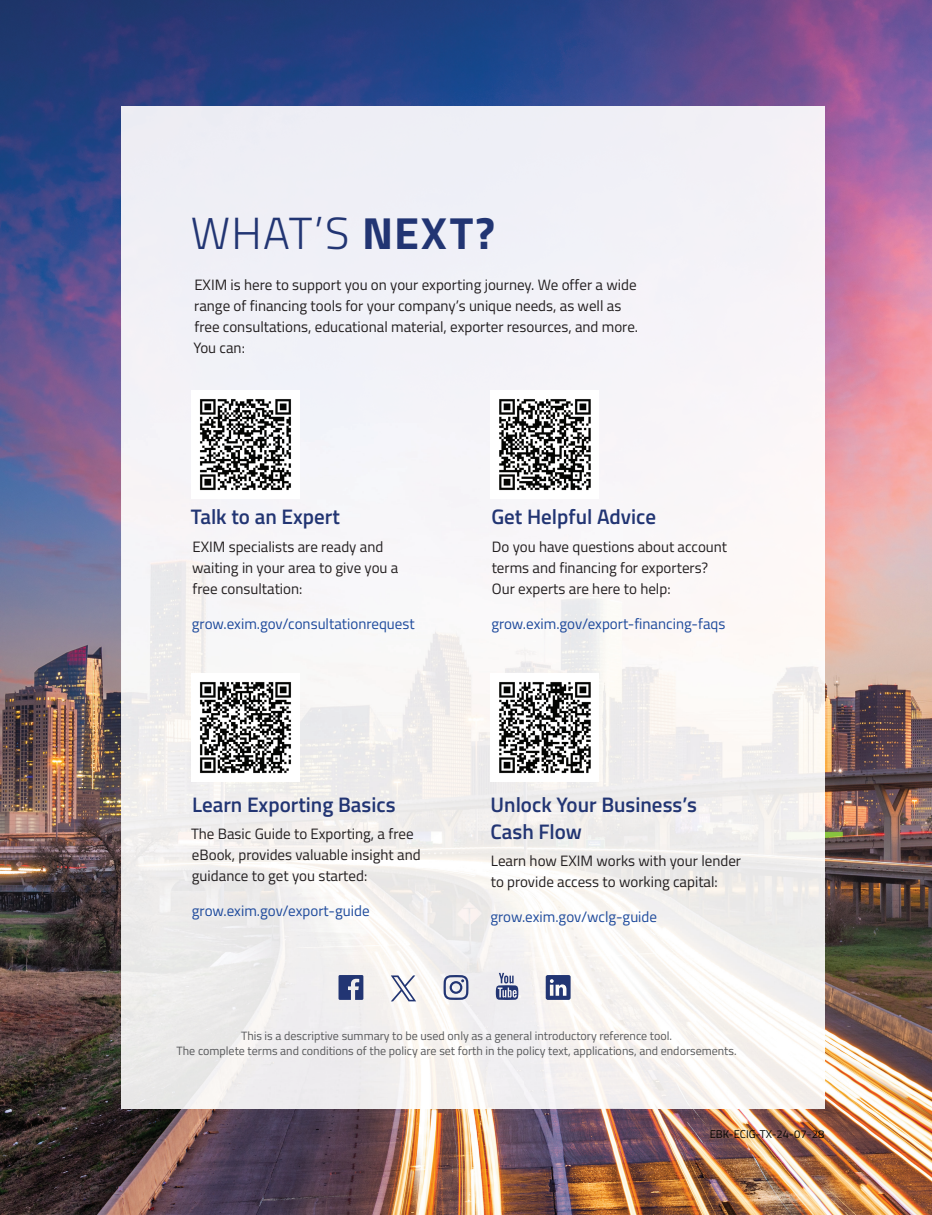
<style>
.page{position:relative;width:932px;height:1215px;background:#fff}
.page>*{position:absolute;margin:0;border:0;box-sizing:border-box;transform-origin:0 0}
.t1{font:300 45px "Titillium Web";color:#223573}
.t2{font:600 21px/27px "Titillium Web";color:#223573}
.t3{font:15px/21px "Titillium Web";color:#231f20}
.t4{font:15px "Titillium Web";color:#1e4a9c}
.t5{font:12px/15px "Titillium Web";color:#57585a;text-align:center}
.t6{font:11.25px "Titillium Web";color:#040503}
.s1{font-weight:700}
</style>
<div class="page">
<img style="left:0;top:0;width:932px;height:1215px">
<div style="left:121px;top:106px;width:502px;height:317px;background:#f0f0f7"></div>
<img style="left:623px;top:106px;width:201px;height:1003px">
<img style="left:121px;top:423px;width:100px;height:686px">
<img style="left:272px;top:423px;width:250px;height:686px">
<img style="left:573px;top:423px;width:50px;height:686px">
<div style="left:221px;top:499px;width:51px;height:175px;background:#f7f5f7"></div>
<img style="left:522px;top:499px;width:51px;height:175px">
<img style="left:221px;top:782px;width:51px;height:327px">
<img style="left:522px;top:782px;width:51px;height:327px">
<img style="left:191px;top:391px;width:108px;height:108px">
<img style="left:491px;top:391px;width:108px;height:108px">
<img style="left:191px;top:674px;width:108px;height:108px">
<img style="left:491px;top:674px;width:108px;height:108px">
<svg style="left:338px;top:975px;width:25px;height:25px"></svg>
<svg style="left:391px;top:975px;width:25px;height:26px"></svg>
<svg style="left:443px;top:975px;width:25px;height:25px"></svg>
<svg style="left:496px;top:973px;width:22px;height:27px"></svg>
<svg style="left:545px;top:975px;width:25px;height:25px"></svg>
<h1 class="t1" style="left:191px;top:200px;width:306px">WHAT’S <span class="s1">NEXT?</span></h1>
<p class="t3" style="left:193px;top:273px;width:446px">EXIM is here to support you on your exporting journey. We offer a wide range of financing tools for your company’s unique needs, as well as free consultations, educational material, exporter resources, and more.<br>You can:</p>
<h2 class="t2" style="left:191px;top:503px;width:150px">Talk to an Expert</h2>
<p class="t3" style="left:192px;top:536px;width:208px">EXIM specialists are ready and waiting in your area to give you a free consultation:</p>
<p class="t4" style="left:192px;top:613px;width:224px">grow.exim.gov/consultationrequest</p>
<h2 class="t2" style="left:192px;top:790px;width:205px">Learn Exporting Basics</h2>
<p class="t3" style="left:191px;top:823px;width:231px">The Basic Guide to Exporting, a free eBook, provides valuable insight and guidance to get you started:</p>
<p class="t4" style="left:192px;top:900px;width:179px">grow.exim.gov/export-guide</p>
<h2 class="t2" style="left:491px;top:503px;width:166px">Get Helpful Advice</h2>
<p class="t3" style="left:491px;top:536px;width:237px">Do you have questions about account terms and financing for exporters?<br>Our experts are here to help:</p>
<p class="t4" style="left:491px;top:613px;width:235px">grow.exim.gov/export-financing-faqs</p>
<h2 class="t2" style="left:490px;top:790px;width:208px">Unlock Your Business’s<br>Cash Flow</h2>
<p class="t3" style="left:490px;top:850px;width:252px">Learn how EXIM works with your lender to provide access to working capital:</p>
<p class="t4" style="left:490px;top:906px;width:168px">grow.exim.gov/wclg-guide</p>
<p class="t5" style="left:176px;top:1028px;width:561px">This is a descriptive summary to be used only as a general introductory reference tool.<br>The complete terms and conditions of the policy are set forth in the policy text, applications, and endorsements.</p>
<p class="t6" style="left:709px;top:1126px;width:116px">EBK-ECIG-TX-24-07-28</p>
</div>
